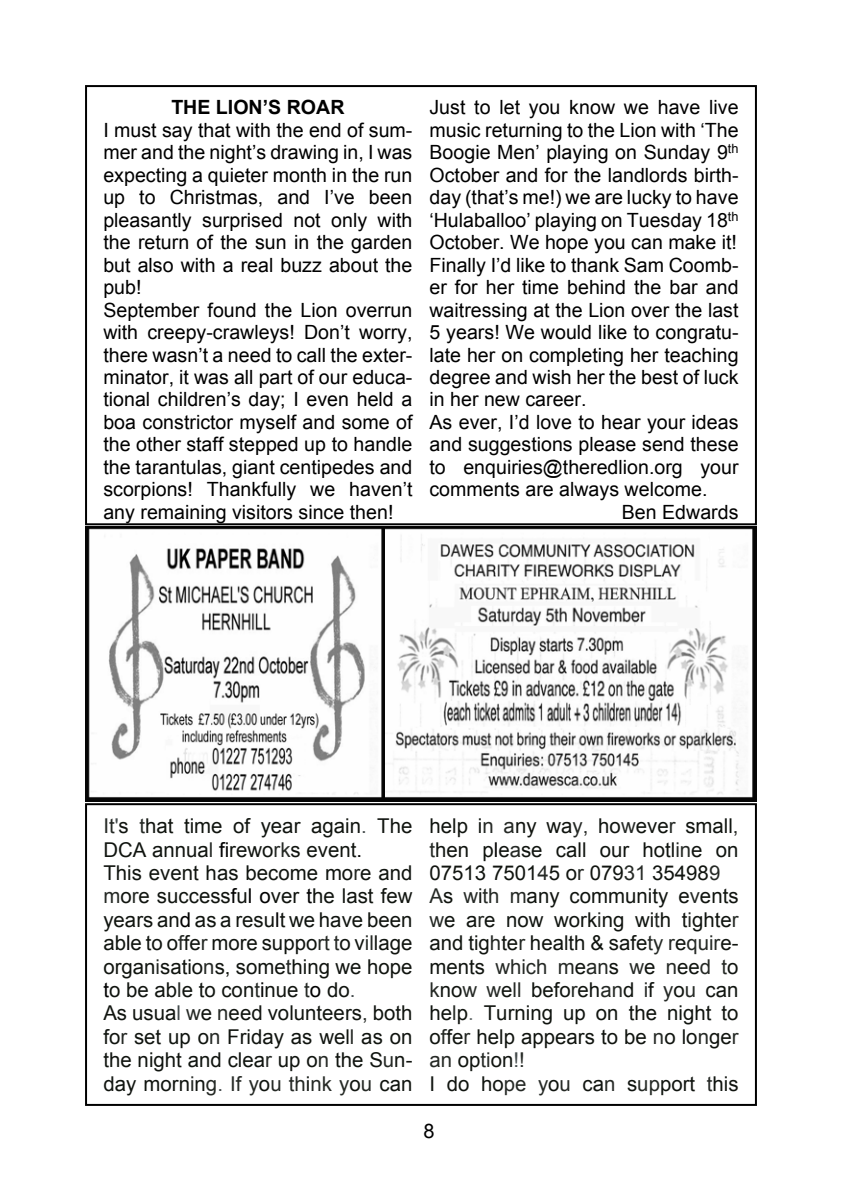
<style>
.page{position:relative;width:842px;height:1191px;background:#fff}
.page>*{position:absolute;margin:0;border:0;box-sizing:border-box;transform-origin:0 0}
.t1{font:20.4px/23.4px "Arial";color:#10140f}
.t2{font:20px "Arial";color:#000}
.t3{font:19.6px/22.4px "Arial";color:#000}
.t4{font:700 19.6px "Arial";color:#000}
.s1{color:#252925}
.s2{color:#444b4c}
.s3{color:#000100}
.s4{color:#000001}
.s5{color:#686e6f}
</style>
<div class="page">
<div style="left:85px;top:803px;width:672px;height:303px;border:2px solid #000"></div>
<img style="left:384px;top:527px;width:373px;height:274px">
<div style="left:85px;top:85px;width:672px;height:440px;border:2px solid #000"></div>
<img style="left:85px;top:527px;width:299px;height:274px">
<p class="t4" style="left:171px;top:100px;width:175px">THE LION’S ROAR</p>
<p class="t3" style="left:103px;top:120px;width:311px">I must say that with the end of sum&shy;mer and the night’s drawing in, I was expecting a quieter month in the run up to Christmas, and I’ve been pleasantly surprised not only with the return of the sun in the garden but also with a real buzz about the pub!<br>September found the Lion overrun with creepy-crawleys! Don’t worry, there wasn’t a need to call the exter&shy;minator, it was all part of our educa&shy;tional children’s day; I even held a boa constrictor myself and some of the other staff stepped up to handle the tarantulas, giant centipedes and scorpions! Thankfully we haven’t any remaining visitors since then!</p>
<p class="t3" style="left:429px;top:98px;width:311px">Just to let you know we have live</p>
<p class="t3" style="left:429px;top:120px;width:311px">music returning to the Lion with ‘The</p>
<p class="t3" style="left:429px;top:143px;width:311px">Boogie Men’ playing on Sunday 9<sup>th</sup></p>
<p class="t3" style="left:429px;top:165px;width:311px">October and for the landlords birth-</p>
<p class="t3" style="left:429px;top:188px;width:311px">day (that’s me!) we are lucky to have</p>
<p class="t3" style="left:429px;top:210px;width:311px">‘Hulaballoo’ playing on Tuesday 18<sup>th</sup></p>
<p class="t3" style="left:429px;top:233px;width:309px">October. We hope you can make it!</p>
<p class="t3" style="left:429px;top:255px;width:311px">Finally I’d like to thank Sam Coomb-</p>
<p class="t3" style="left:429px;top:278px;width:311px">er for her time behind the bar and</p>
<p class="t3" style="left:429px;top:300px;width:311px">waitressing at the Lion over the last</p>
<p class="t3" style="left:429px;top:323px;width:311px">5 years! We would like to congratu-</p>
<p class="t3" style="left:429px;top:345px;width:311px">late her on completing her teaching</p>
<p class="t3" style="left:429px;top:368px;width:311px">degree and wish her the best of luck</p>
<p class="t3" style="left:429px;top:390px;width:159px">in her new career.</p>
<p class="t3" style="left:429px;top:413px;width:311px">As ever, I’d love to hear your ideas</p>
<p class="t3" style="left:429px;top:435px;width:311px">and suggestions please send these</p>
<p class="t3" style="left:429px;top:457px;width:311px">to enquiries@theredlion.org your</p>
<p class="t3" style="left:429px;top:480px;width:279px">comments are always welcome.</p>
<p class="t3" style="left:622px;top:502px;width:118px">Ben Edwards</p>
<p class="t1" style="left:103px;top:816px;width:311px"><span class="s1">It</span><span class="s2">'</span>s <span class="s1">t</span>hat time of year again<span class="s2">.</span> The<br>DCA annua<span class="s1">l</span> <span class="s3">fi</span>rewo<span class="s1">rk</span>s event<span class="s4">.<br></span>This event has become mo<span class="s1">r</span>e and <span class="s1">m</span>o<span class="s1">r</span>e success<span class="s3">f</span>u<span class="s3">l o</span>ver <span class="s3">t</span>he last few years an<span class="s3">d</span> as a resu<span class="s4">l</span>t we have been ab<span class="s3">l</span>e to o<span class="s1">f</span>fe<span class="s1">r</span> more suppo<span class="s1">rt t</span>o v<span class="s1">il</span>lage organ<span class="s1">i</span>satio<span class="s1">n</span>s, some<span class="s1">t</span>hing we hope <span class="s3">t</span>o be ab<span class="s1">l</span>e to con<span class="s1">t</span><span class="s3">i</span>nue <span class="s1">t</span><span class="s3">o</span> do<span class="s2">.<br></span>As usua<span class="s2">l</span> <span class="s1">w</span>e <span class="s1">n</span>eed volunteers<span class="s1">,</span> both fo<span class="s1">r</span> set up o<span class="s1">n</span> Friday as wel<span class="s1">l</span> as on the night and clea<span class="s1">r</span> up o<span class="s1">n</span> the S<span class="s1">u</span>n&shy;day morn<span class="s1">i</span>n<span class="s1">g</span><span class="s2">.</span> <span class="s1">If y</span>o<span class="s1">u th</span>i<span class="s1">nk y</span>o<span class="s1">u</span> can</p>
<p class="t1" style="left:429px;top:816px;width:311px">help i<span class="s1">n a</span>ny wa<span class="s1">y,</span> ho<span class="s1">w</span>eve<span class="s1">r</span> small<span class="s1">, t</span>hen p<span class="s3">l</span>e<span class="s1">a</span>se call our hotl<span class="s1">in</span>e on<br>07513 7501<span class="s1">4</span>5 o<span class="s1">r</span> 079<span class="s1">31</span> 35498<span class="s1">9<br>A</span>s <span class="s1">w</span>i<span class="s1">th m</span>any community e<span class="s1">v</span>ents <span class="s1">w</span>e a<span class="s1">r</span>e now work<span class="s1">i</span>ng wi<span class="s1">t</span>h t<span class="s1">i</span>ghte<span class="s1">r </span>and tig<span class="s1">h</span>te<span class="s1">r</span> health &amp; safe<span class="s1">ty r</span>e<span class="s1">quir</span>e&shy;ments <span class="s1">which m</span>e<span class="s1">an</span>s <span class="s1">w</span>e <span class="s1">n</span>ee<span class="s1">d t</span>o <span class="s1">k</span>no<span class="s1">w w</span>e<span class="s1">ll</span> befo<span class="s1">r</span>eh<span class="s1">an</span>d <span class="s1">i</span>f <span class="s1">y</span>o<span class="s1">u</span> can he<span class="s1">l</span>p<span class="s5">.</span> Turning up on the night to o<span class="s1">f</span>fe<span class="s1">r</span> help appears to be <span class="s1">n</span>o lo<span class="s1">n</span>ge<span class="s1">r an</span> op<span class="s1">ti</span>on<span class="s2">!</span><span class="s1">!<br></span>I do ho<span class="s1">pe y</span>o<span class="s1">u</span> ca<span class="s1">n</span> s<span class="s1">up</span>port <span class="s1">t</span>his</p>
<p class="t2" style="left:423px;top:1123px;width:13px">8</p>
</div>
